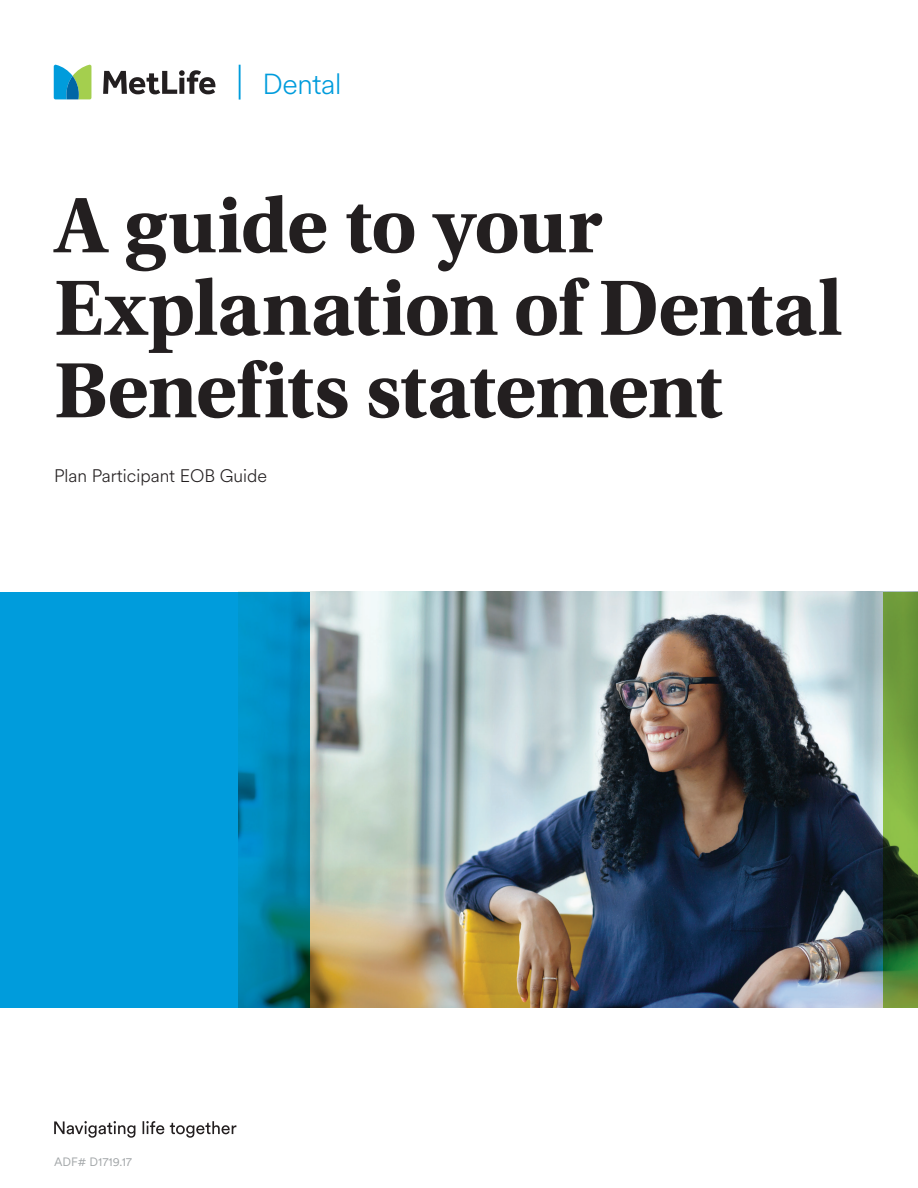
<style>
.page{position:relative;width:918px;height:1188px;background:#fff}
.page>*{position:absolute;margin:0;border:0;box-sizing:border-box;transform-origin:0 0}
.t1{font:700 82.5px/82.5px "Utopia Std";letter-spacing:-.02em;color:#231f20}
.t2{font:300 28.65px "Met Life Circular";letter-spacing:-.015em;color:#009cdc}
.t3{font:300 18px "Met Life Circular";color:#231f20}
.t4{font:12px "Met Life Circular";color:#a3a7a9}
</style>
<div class="page">
<hr style="left:239px;top:65px;width:2px;height:35px;background:#009cdc">
<svg style="left:103px;top:70px;width:112px;height:24px"></svg>
<svg style="left:54px;top:64px;width:37px;height:35px"></svg>
<div style="left:0;top:592px;width:310px;height:416px;background:#009cdc"></div>
<img style="left:239px;top:592px;width:644px;height:416px">
<svg style="left:883px;top:592px;width:35px;height:416px;background:#5a8333"></svg>
<svg style="left:54px;top:1121px;width:182px;height:17px"></svg>
<p class="t2" style="left:262px;top:71px;width:80px">Dental</p>
<p class="t1" style="left:54px;top:192px;width:790px">A guide to your<br>Explanation of Dental<br>Benefits statement</p>
<p class="t3" style="left:54px;top:468px;width:215px">Plan Participant EOB Guide</p>
<p class="t4" style="left:54px;top:1157px;width:80px">ADF# D1719.17</p>
</div>
